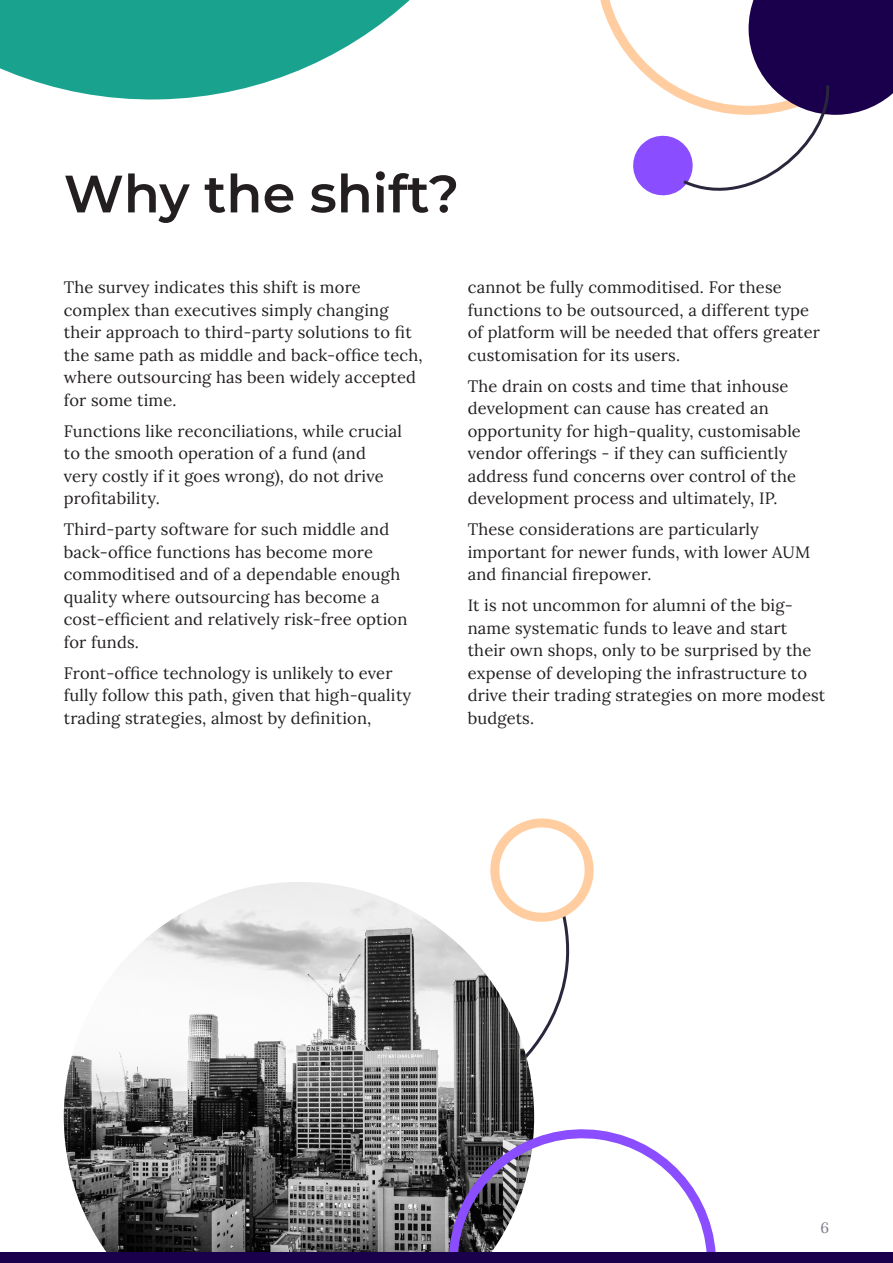
<style>
.page{position:relative;width:893px;height:1263px;background:#fff}
.page>*{position:absolute;margin:0;border:0;box-sizing:border-box;transform-origin:0 0}
.t1{font:52.5px "Acuiti Montserrat";color:#231f20}
.t2{font:16.5px/22.5px "Lora";letter-spacing:.01em;color:#231f20}
.t3{font:15px "Lora";color:#7d7a87}
</style>
<div class="page">
<img style="left:64px;top:882px;width:470px;height:370px">
<svg style="left:434px;top:1115px;width:282px;height:137px"></svg>
<svg style="left:481px;top:818px;width:113px;height:255px"></svg>
<svg style="left:0;top:0;width:410px;height:100px;fill:#19a38f"></svg>
<div style="left:0;top:1252px;width:893px;height:11px;background:#1a004c"></div>
<svg style="left:600px;top:0;width:293px;height:196px"></svg>
<p class="t1" style="left:64px;top:157px;width:397px">Why the shift?</p>
<p class="t2" style="left:64px;top:275px;width:360px">The survey indicates this shift is more complex than executives simply changing their approach to third-party solutions to fit the same path as middle and back-office tech, where outsourcing has been widely accepted for some time.</p>
<p class="t2" style="left:64px;top:418px;width:340px">Functions like reconciliations, while crucial to the smooth operation of a fund (and very costly if it goes wrong), do not drive profitability.</p>
<p class="t2" style="left:64px;top:517px;width:345px">Third-party software for such middle and back-office functions has become more commoditised and of a dependable enough quality where outsourcing has become a cost-efficient and relatively risk-free option for funds.</p>
<p class="t2" style="left:64px;top:660px;width:349px">Front-office technology is unlikely to ever fully follow this path, given that high-quality trading strategies, almost by definition,</p>
<p class="t2" style="left:468px;top:275px;width:354px">cannot be fully commoditised. For these functions to be outsourced, a different type of platform will be needed that offers greater customisation for its users.</p>
<p class="t2" style="left:468px;top:373px;width:335px">The drain on costs and time that inhouse development can cause has created an opportunity for high-quality, customisable vendor offerings - if they can sufficiently address fund concerns over control of the development process and ultimately, IP.</p>
<p class="t2" style="left:468px;top:517px;width:344px">These considerations are particularly important for newer funds, with lower AUM and financial firepower.</p>
<p class="t2" style="left:468px;top:593px;width:359px">It is not uncommon for alumni of the big&shy;name systematic funds to leave and start their own shops, only to be surprised by the expense of developing the infrastructure to drive their trading strategies on more modest budgets.</p>
<p class="t3" style="left:820px;top:1216px;width:10px">6</p>
</div>
